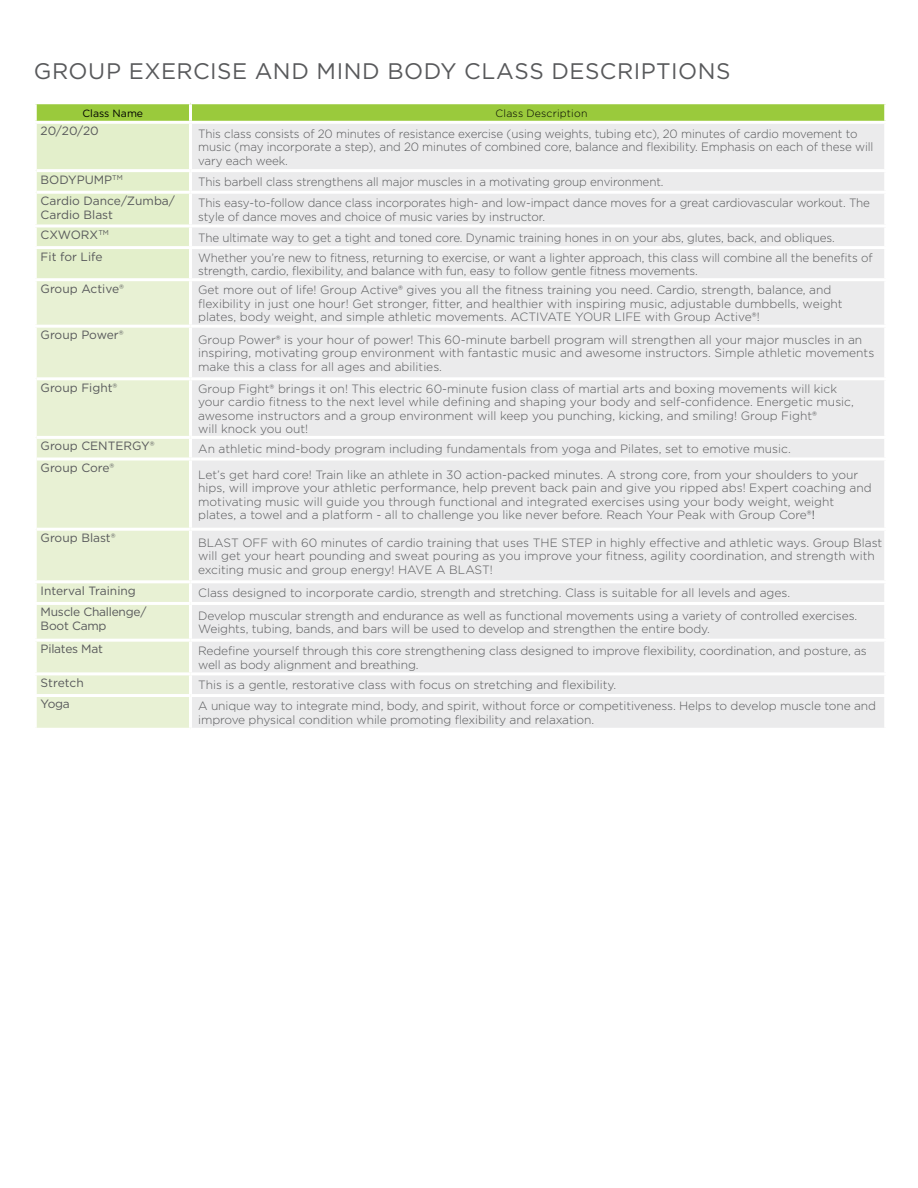
<style>
.page{position:relative;width:918px;height:1188px;background:#fff}
.page>*{position:absolute;margin:0;border:0;box-sizing:border-box;transform-origin:0 0}
.t1{font:22.5px "Gotham";letter-spacing:.025em;color:#58595b}
.t2{font:300 12px/13.5px "Gotham";letter-spacing:-.01em;color:#58595b}
.t3{font:12px/13.5px "Gotham";color:#58595b}
.t4{font:12px/13.5px "Gotham";letter-spacing:-.02em;color:#58595b}
.t5{font:300 10.5px "Gotham";letter-spacing:.02em;color:#000}
.t6{font:10.5px "Gotham";color:#000}
.s1{font-weight:400}
</style>
<div class="page">
<svg style="left:37px;top:104px;width:847px;height:174px;background:#c7e094"></svg>
<div style="left:192px;top:124px;width:692px;height:604px;background:#ebebec"></div>
<div style="left:37px;top:281px;width:153px;height:447px;background:#e8f1d4"></div>
<hr style="left:189px;top:104px;width:3px;height:17px;background:#fff">
<hr style="left:34px;top:121px;width:155px;height:3px;background:#fff">
<hr style="left:34px;top:224px;width:155px;height:3px;background:#fff">
<hr style="left:34px;top:246px;width:155px;height:3px;background:#fff">
<hr style="left:189px;top:121px;width:698px;height:3px;background:#fff">
<hr style="left:189px;top:124px;width:3px;height:45px;background:#fff">
<hr style="left:189px;top:172px;width:3px;height:19px;background:#fff">
<hr style="left:189px;top:194px;width:3px;height:30px;background:#fff">
<hr style="left:189px;top:224px;width:698px;height:3px;background:#fff">
<hr style="left:189px;top:227px;width:3px;height:19px;background:#fff">
<hr style="left:189px;top:246px;width:698px;height:3px;background:#fff">
<hr style="left:189px;top:249px;width:3px;height:29px;background:#fff">
<hr style="left:189px;top:278px;width:698px;height:3px;background:#fff">
<hr style="left:189px;top:281px;width:3px;height:44px;background:#fff">
<hr style="left:189px;top:328px;width:3px;height:49px;background:#fff">
<hr style="left:37px;top:377px;width:153px;height:3px;background:#fff">
<hr style="left:190px;top:377px;width:697px;height:3px;background:#fff">
<hr style="left:189px;top:380px;width:3px;height:56px;background:#fff">
<hr style="left:37px;top:436px;width:153px;height:3px;background:#fff">
<hr style="left:190px;top:436px;width:697px;height:3px;background:#fff">
<hr style="left:189px;top:439px;width:3px;height:19px;background:#fff">
<hr style="left:37px;top:458px;width:153px;height:2px;background:#fff">
<hr style="left:190px;top:458px;width:697px;height:2px;background:#fff">
<hr style="left:189px;top:461px;width:3px;height:67px;background:#fff">
<hr style="left:37px;top:528px;width:153px;height:3px;background:#fff">
<hr style="left:190px;top:528px;width:697px;height:3px;background:#fff">
<hr style="left:189px;top:531px;width:3px;height:49px;background:#fff">
<hr style="left:34px;top:580px;width:157px;height:3px;background:#fff">
<hr style="left:190px;top:580px;width:697px;height:3px;background:#fff">
<hr style="left:189px;top:583px;width:3px;height:19px;background:#fff">
<hr style="left:34px;top:602px;width:157px;height:3px;background:#fff">
<hr style="left:190px;top:602px;width:697px;height:3px;background:#fff">
<hr style="left:189px;top:605px;width:3px;height:34px;background:#fff">
<hr style="left:189px;top:642px;width:3px;height:30px;background:#fff">
<hr style="left:189px;top:697px;width:3px;height:31px;background:#fff">
<hr style="left:34px;top:639px;width:157px;height:3px;background:#fff">
<hr style="left:190px;top:639px;width:697px;height:3px;background:#fff">
<hr style="left:34px;top:672px;width:157px;height:3px;background:#fff">
<hr style="left:190px;top:672px;width:697px;height:3px;background:#fff">
<hr style="left:189px;top:675px;width:3px;height:19px;background:#fff">
<hr style="left:34px;top:694px;width:157px;height:3px;background:#fff">
<hr style="left:190px;top:694px;width:697px;height:3px;background:#fff">
<hr style="left:37px;top:169px;width:153px;height:3px;background:#fff">
<hr style="left:37px;top:191px;width:153px;height:3px;background:#fff">
<hr style="left:34px;top:325px;width:157px;height:3px;background:#fff">
<hr style="left:190px;top:169px;width:697px;height:3px;background:#fff">
<hr style="left:190px;top:191px;width:697px;height:3px;background:#fff">
<hr style="left:190px;top:325px;width:697px;height:3px;background:#fff">
<h1 class="t1" style="left:34px;top:56px;width:698px">GROUP EXERCISE AND MIND BODY CLASS DESCRIPTIONS</h1>
<p class="t6" style="left:83px;top:106px;width:62px">Class Name</p>
<p class="t5" style="left:496px;top:106px;width:93px">Class Description</p>
<p class="t3" style="left:41px;top:124px;width:60px">20/20/20</p>
<p class="t2" style="left:198px;top:126px;width:677px">This class consists of 20 minutes of resistance exercise (using weights, tubing etc), 20 minutes of cardio movement to music (may incorporate a step), and 20 minutes of combined core, balance and flexibility. Emphasis on each of these will vary each week.</p>
<p class="t3" style="left:41px;top:172px;width:84px">BODYPUMP<sup>TM</sup></p>
<p class="t2" style="left:198px;top:175px;width:467px">This barbell class strengthens all major muscles in a motivating group environment.</p>
<p class="t3" style="left:41px;top:194px;width:136px">Cardio Dance/Zumba/<br>Cardio Blast</p>
<p class="t2" style="left:198px;top:196px;width:673px">This easy-to-follow dance class incorporates high- and low-impact dance moves for a great cardiovascular workout. The style of dance moves and choice of music varies by instructor.</p>
<p class="t3" style="left:41px;top:228px;width:70px">CXWORX<sup>TM</sup></p>
<p class="t2" style="left:198px;top:230px;width:638px">The ultimate way to get a tight and toned core. Dynamic training hones in on your abs, glutes, back, and obliques.</p>
<p class="t3" style="left:41px;top:249px;width:63px">Fit for Life</p>
<p class="t2" style="left:198px;top:250px;width:676px">Whether you’re new to fitness, returning to exercise, or want a lighter approach, this class will combine all the benefits of strength, cardio, flexibility, and balance with fun, easy to follow gentle fitness movements.</p>
<p class="t3" style="left:41px;top:281px;width:85px">Group Active®</p>
<p class="t2" style="left:198px;top:283px;width:646px">Get more out of life! Group Active<span class="s1">®</span> gives you all the fitness training you need. Cardio, strength, balance, and flexibility in just one hour! Get stronger, fitter, and healthier with inspiring music, adjustable dumbbells, weight plates, body weight, and simple athletic movements. ACTIVATE YOUR LIFE with Group Active<span class="s1">®</span>!</p>
<p class="t3" style="left:41px;top:328px;width:84px">Group Power®</p>
<p class="t2" style="left:198px;top:332px;width:678px">Group Power<span class="s1">®</span> is your hour of power! This 60-minute barbell program will strengthen all your major muscles in an inspiring, motivating group environment with fantastic music and awesome instructors. Simple athletic movements make this a class for all ages and abilities.</p>
<p class="t3" style="left:41px;top:381px;width:78px">Group Fight®</p>
<p class="t2" style="left:198px;top:381px;width:657px">Group Fight<span class="s1">®</span> brings it on! This electric 60-minute fusion class of martial arts and boxing movements will kick your cardio fitness to the next level while defining and shaping your body and self-confidence. Energetic music, awesome instructors and a group environment will keep you punching, kicking, and smiling! Group Fight<span class="s1">®<br></span>will knock you out!</p>
<p class="t3" style="left:41px;top:439px;width:116px">Group CENTERGY®</p>
<p class="t2" style="left:198px;top:442px;width:594px">An athletic mind-body program including fundamentals from yoga and Pilates, set to emotive music.</p>
<p class="t3" style="left:41px;top:461px;width:75px">Group Core®</p>
<p class="t2" style="left:198px;top:467px;width:675px">Let’s get hard core! Train like an athlete in 30 action-packed minutes. A strong core, from your shoulders to your hips, will improve your athletic performance, help prevent back pain and give you ripped abs! Expert coaching and motivating music will guide you through functional and integrated exercises using your body weight, weight plates, a towel and a platform - all to challenge you like never before. Reach Your Peak with Group Core<span class="s1">®!</span></p>
<p class="t3" style="left:41px;top:531px;width:77px">Group Blast®</p>
<p class="t2" style="left:198px;top:535px;width:686px">BLAST OFF with 60 minutes of cardio training that uses THE STEP in highly effective and athletic ways. Group Blast will get your heart pounding and sweat pouring as you improve your fitness, agility coordination, and strength with exciting music and group energy! HAVE A BLAST!</p>
<p class="t3" style="left:41px;top:584px;width:97px">Interval Training</p>
<p class="t2" style="left:198px;top:586px;width:594px">Class designed to incorporate cardio, strength and stretching. Class is suitable for all levels and ages.</p>
<p class="t4" style="left:41px;top:605px;width:107px">Muscle Challenge/<br>Boot Camp</p>
<p class="t2" style="left:198px;top:609px;width:661px">Develop muscular strength and endurance as well as functional movements using a variety of controlled exercises.<br>Weights, tubing, bands, and bars will be used to develop and strengthen the entire body.</p>
<p class="t4" style="left:41px;top:642px;width:64px">Pilates Mat</p>
<p class="t2" style="left:198px;top:644px;width:670px">Redefine yourself through this core strengthening class designed to improve flexibility, coordination, and posture, as well as body alignment and breathing.</p>
<p class="t3" style="left:41px;top:676px;width:45px">Stretch</p>
<p class="t2" style="left:198px;top:678px;width:420px">This is a gentle, restorative class with focus on stretching and flexibility.</p>
<p class="t3" style="left:41px;top:697px;width:31px">Yoga</p>
<p class="t2" style="left:198px;top:699px;width:679px">A unique way to integrate mind, body, and spirit, without force or competitiveness. Helps to develop muscle tone and improve physical condition while promoting flexibility and relaxation.</p>
</div>
